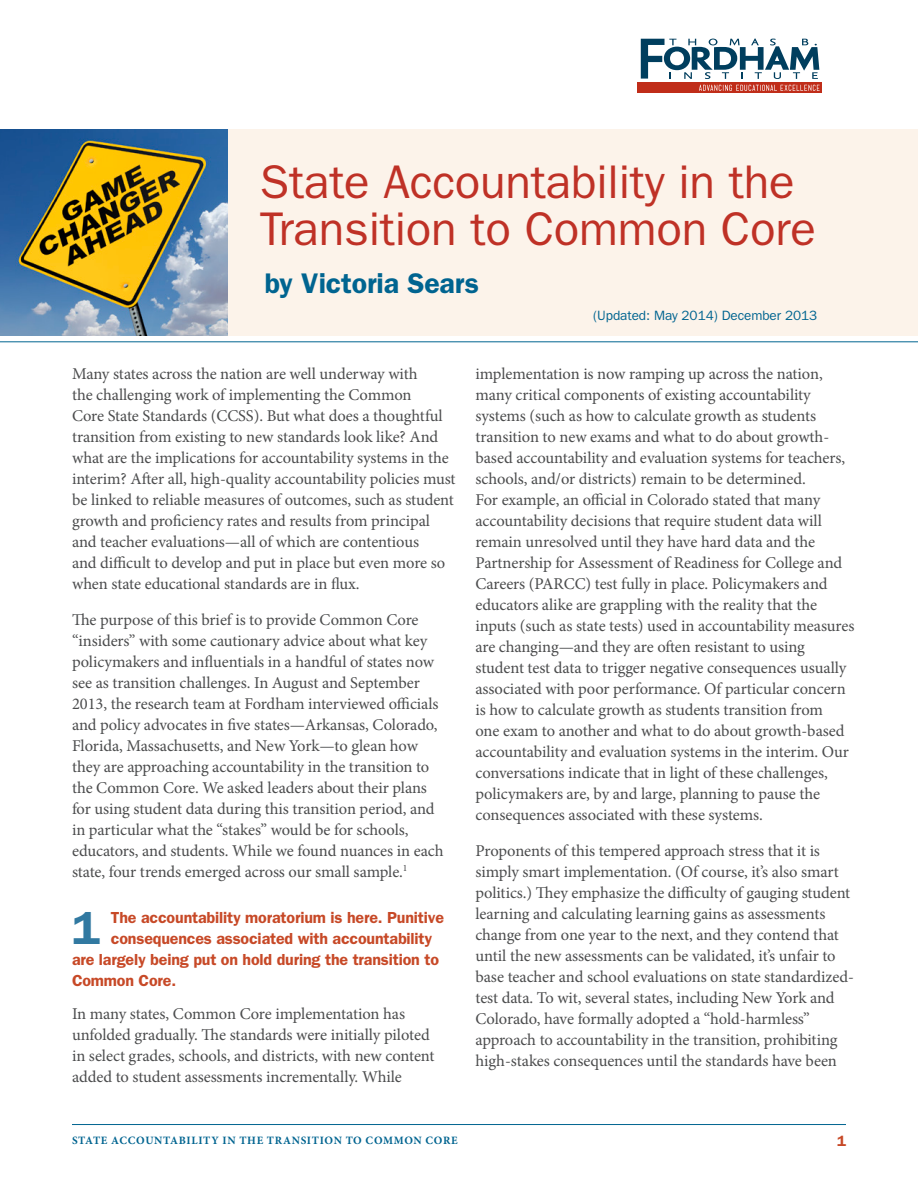
<style>
.page{position:relative;width:918px;height:1188px;background:#fff}
.page>*{position:absolute;margin:0;border:0;box-sizing:border-box;transform-origin:0 0}
.h1{font:47.4px/47.4px "ITC Franklin Gothic Std";letter-spacing:-.005em;color:#bf3126}
.h3{font:600 46.65px "ITC Franklin Gothic Std";color:#3179a1}
.h2{font:600 28.5px "ITC Franklin Gothic Std";letter-spacing:-.005em;color:#006490}
.p{font:16.5px/21px "Minion Pro";letter-spacing:-.005em;color:#4b4c4d}
.h3-2{font:600 16.05px "ITC Franklin Gothic Std";letter-spacing:-.01em;color:#c74927}
.main_title{font:600 15px "ITC Franklin Gothic Std";color:#c74927}
.p-2{font:13.5px "ITC Franklin Gothic Std";letter-spacing:-.005em;color:#006490}
.t1{font:700 11.25px "Minion Pro";letter-spacing:.06em;color:#006490}
</style>
<div class="page">
<hr style="left:72px;top:1124px;width:774px;height:1px;background:#006490">
<div style="left:0;top:129px;width:918px;height:206px;background:#fcf3ea"></div>
<hr style="left:0;top:342px;width:918px;height:1px;background:#006490">
<svg style="left:641px;top:38px;width:178px;height:41px"></svg>
<div style="left:637px;top:83px;width:185px;height:10px;background:#c02d19"></div>
<svg style="left:699px;top:85px;width:121px;height:6px"></svg>
<img style="left:0;top:129px;width:227px;height:206px">
<p class="h1" style="left:260px;top:159px;width:557px">State Accountability in the<br>Transition to Common Core</p>
<p class="h2" style="left:265px;top:267px;width:216px">by Victoria Sears</p>
<p class="p-2" style="left:593px;top:308px;width:226px">(Updated: May 2014) December 2013</p>
<p class="p" style="left:72px;top:363px;width:385px">Many states across the nation are well underway with<br>the challenging work of implementing the Common<br>Core State Standards (CCSS). But what does a thoughtful transition from existing to new standards look like? And what are the implications for accountability systems in the interim? After all, high-quality accountability policies must be linked to reliable measures of outcomes, such as student growth and proficiency rates and results from principal and teacher evaluations—all of which are contentious<br>and difficult to develop and put in place but even more so when state educational standards are in flux.</p>
<p class="p" style="left:72px;top:609px;width:373px">The purpose of this brief is to provide Common Core “insiders” with some cautionary advice about what key policymakers and influentials in a handful of states now see as transition challenges. In August and September 2013, the research team at Fordham interviewed officials and policy advocates in five states—Arkansas, Colorado, Florida, Massachusetts, and New York—to glean how they are approaching accountability in the transition to the Common Core. We asked leaders about their plans for using student data during this transition period, and in particular what the “stakes” would be for schools, educators, and students. While we found nuances in each state, four trends emerged across our small sample.<sup>1</sup></p>
<p class="h3" style="left:72px;top:901px;width:29px">1</p>
<p class="h3-2" style="left:111px;top:908px;width:335px">The accountability moratorium is here. Punitive</p>
<p class="h3-2" style="left:111px;top:929px;width:323px">consequences associated with accountability</p>
<p class="h3-2" style="left:72px;top:950px;width:369px">are largely being put on hold during the transition to</p>
<p class="h3-2" style="left:72px;top:971px;width:106px">Common Core.</p>
<p class="p" style="left:72px;top:1004px;width:364px">In many states, Common Core implementation has unfolded gradually. The standards were initially piloted in select grades, schools, and districts, with new content added to student assessments incrementally. While</p>
<p class="p" style="left:476px;top:363px;width:380px">implementation is now ramping up across the nation, many critical components of existing accountability systems (such as how to calculate growth as students transition to new exams and what to do about growth&shy;based accountability and evaluation systems for teachers, schools, and/or districts) remain to be determined.<br>For example, an official in Colorado stated that many accountability decisions that require student data will remain unresolved until they have hard data and the Partnership for Assessment of Readiness for College and Careers (PARCC) test fully in place. Policymakers and educators alike are grappling with the reality that the inputs (such as state tests) used in accountability measures are changing—and they are often resistant to using student test data to trigger negative consequences usually associated with poor performance. Of particular concern is how to calculate growth as students transition from<br>one exam to another and what to do about growth-based accountability and evaluation systems in the interim. Our conversations indicate that in light of these challenges, policymakers are, by and large, planning to pause the consequences associated with these systems.</p>
<p class="p" style="left:476px;top:840px;width:380px">Proponents of this tempered approach stress that it is simply smart implementation. (Of course, it’s also smart politics.) They emphasize the difficulty of gauging student learning and calculating learning gains as assessments change from one year to the next, and they contend that until the new assessments can be validated, it’s unfair to base teacher and school evaluations on state standardized&shy;test data. To wit, several states, including New York and Colorado, have formally adopted a “hold-harmless” approach to accountability in the transition, prohibiting high-stakes consequences until the standards have been</p>
<p class="t1" style="left:72px;top:1133px;width:387px">STATE ACCOUNTABILITY IN THE TRANSITION TO COMMON CORE</p>
<p class="main_title" style="left:837px;top:1132px;width:10px">1</p>
</div>
